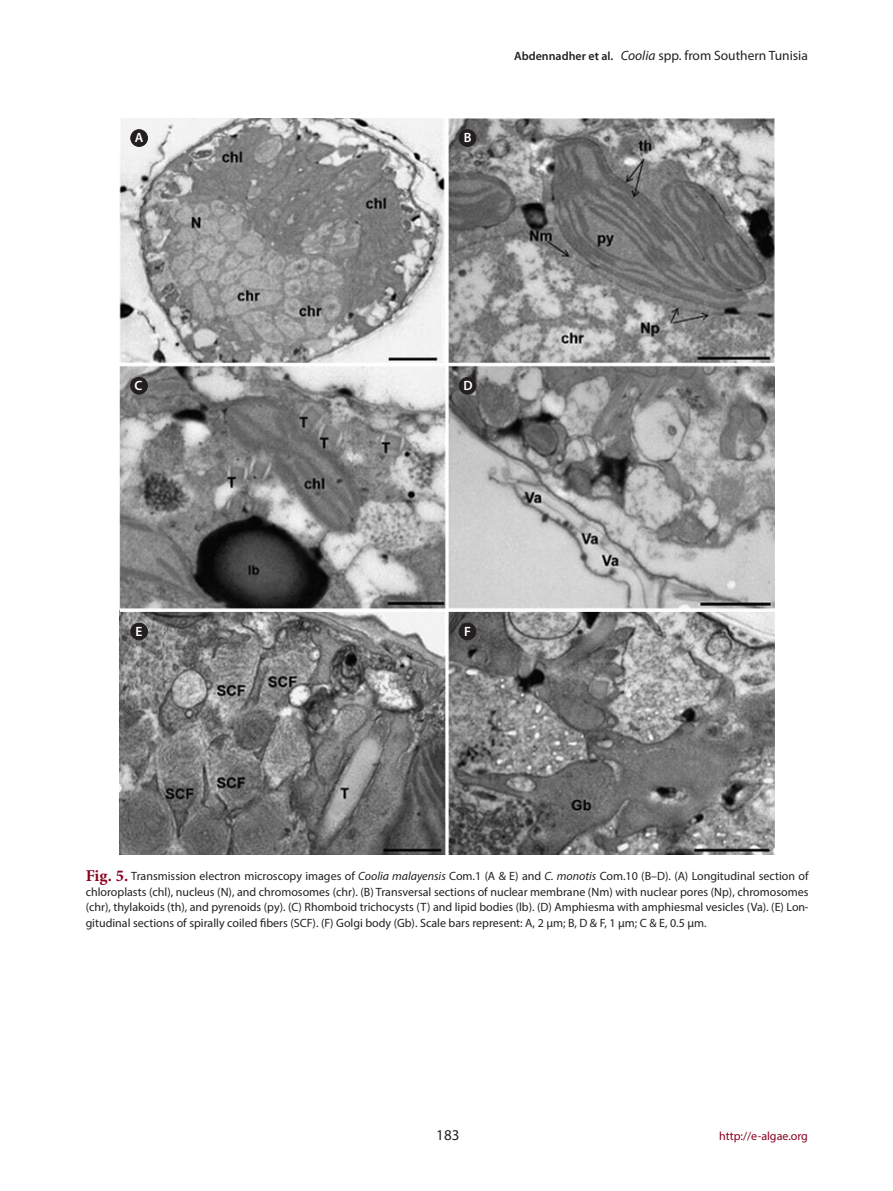
<style>
.page{position:relative;width:893px;height:1191px;background:#fff}
.page>*{position:absolute;margin:0;border:0;box-sizing:border-box;transform-origin:0 0}
.t1{font:15px "Myriad Pro";color:#231f20}
.t2{font:13.5px "Myriad Pro";color:#231f20}
.t3{font:600 13.5px "Myriad Pro";color:#fff}
.테이블_이미지_캡션{font:12px/15.8px "Myriad Pro";color:#231f20;text-align:justify}
.t4{font:12px "Myriad Pro";color:#8a011f}
.s1{font-weight:600;font-size:12px}
.s2{font-style:italic}
.s3{font-family:"Minion Pro";font-weight:700;font-size:16.5px;color:#8a011f}
</style>
<div class="page">
<img style="left:120px;top:119px;width:654px;height:735px">
<div style="left:131px;top:130px;width:16px;height:16px;background:#231f20;border-radius:50%"></div>
<div style="left:131px;top:130px;width:17px;height:17px;border:1px solid #231f20;border-radius:50%"></div>
<div style="left:131px;top:377px;width:16px;height:17px;background:#231f20;border-radius:50%"></div>
<div style="left:131px;top:377px;width:16px;height:17px;border:1px solid #231f20;border-radius:50%"></div>
<div style="left:459px;top:377px;width:17px;height:17px;background:#231f20;border-radius:50%"></div>
<div style="left:459px;top:377px;width:17px;height:17px;border:1px solid #231f20;border-radius:50%"></div>
<div style="left:459px;top:130px;width:17px;height:16px;background:#231f20;border-radius:50%"></div>
<div style="left:459px;top:130px;width:17px;height:17px;border:1px solid #231f20;border-radius:50%"></div>
<div style="left:131px;top:623px;width:16px;height:17px;background:#231f20;border-radius:50%"></div>
<div style="left:131px;top:623px;width:17px;height:17px;border:1px solid #231f20;border-radius:50%"></div>
<div style="left:459px;top:623px;width:17px;height:17px;background:#231f20;border-radius:50%"></div>
<div style="left:459px;top:623px;width:17px;height:17px;border:1px solid #231f20;border-radius:50%"></div>
<p class="t3" style="left:135px;top:129px;width:10px">A</p>
<p class="t3" style="left:464px;top:129px;width:9px">B</p>
<p class="t2" style="left:514px;top:47px;width:295px"><span class="s1">Abdennadher et al.</span> <span class="s2">Coolia</span> spp. from Southern Tunisia</p>
<p class="t3" style="left:134px;top:377px;width:9px">C</p>
<p class="t3" style="left:463px;top:377px;width:11px">D</p>
<p class="t3" style="left:136px;top:623px;width:8px">E</p>
<p class="t3" style="left:464px;top:623px;width:8px">F</p>
<p class="테이블_이미지_캡션" style="left:86px;top:868px;width:724px"><span class="s3">Fig. 5.</span> Transmission electron microscopy images of <span class="s2">Coolia malayensis</span> Com.1 (A &amp; E) and <span class="s2">C. monotis</span> Com.10 (B–D). (A) Longitudinal section of chloroplasts (chl), nucleus (N), and chromosomes (chr). (B) Transversal sections of nuclear membrane (Nm) with nuclear pores (Np), chromosomes (chr), thylakoids (th), and pyrenoids (py). (C) Rhomboid trichocysts (T) and lipid bodies (lb). (D) Amphiesma with amphiesmal vesicles (Va). (E) Lon&shy;gitudinal sections of spirally coiled fibers (SCF). (F) Golgi body (Gb). Scale bars represent: A, 2 μm; B, D &amp; F, 1 μm; C &amp; E, 0.5 μm.</p>
<p class="t1" style="left:436px;top:1125px;width:25px">183</p>
<p class="t4" style="left:719px;top:1128px;width:90px">http://e-algae.org</p>
</div>
